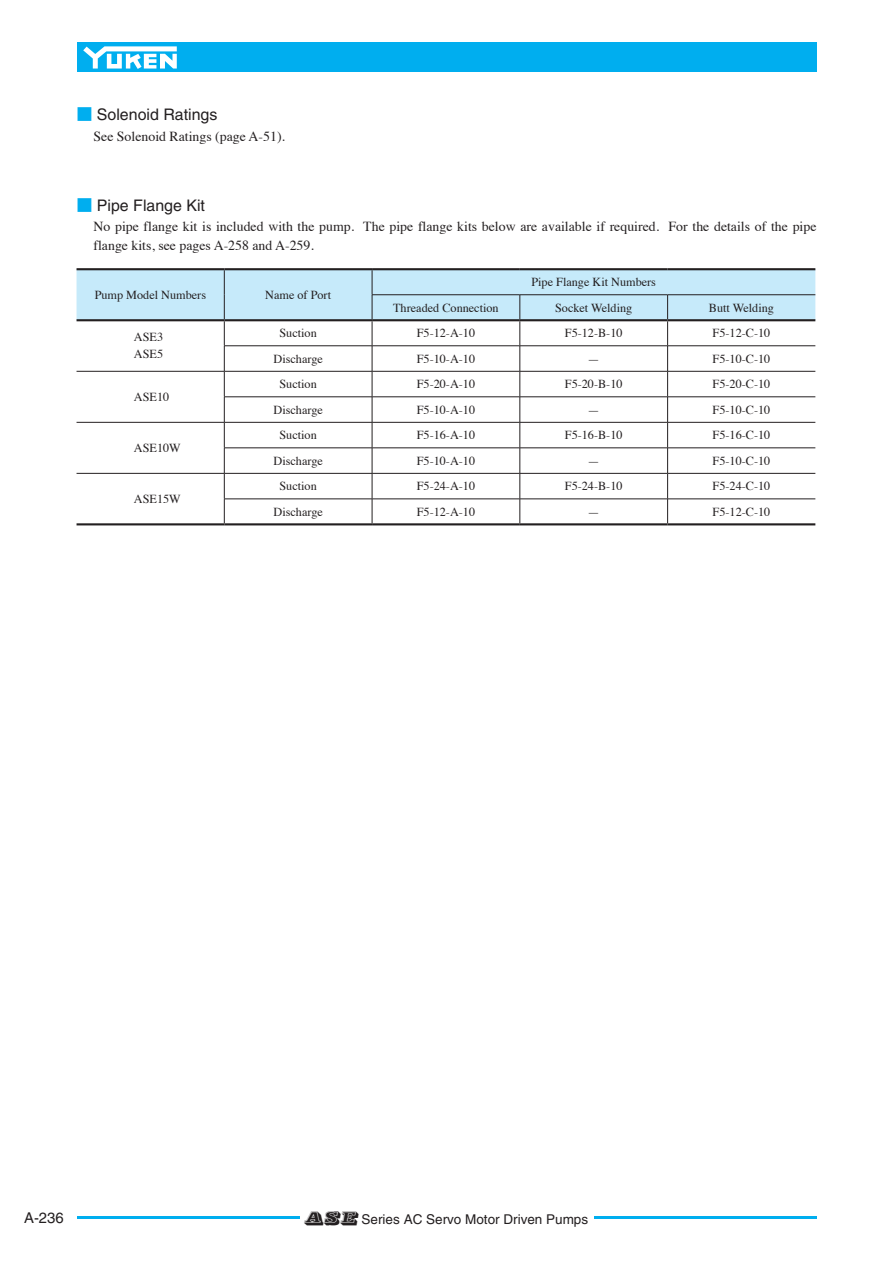
<style>
.page{position:relative;width:893px;height:1263px;background:#fff}
.page>*{position:absolute;margin:0;border:0;box-sizing:border-box;transform-origin:0 0}
.t1{font:15.9px "Helvetica";color:#231f20}
.t2{font:14.85px "Helvetica";color:#231f20}
.t3{font:13.8px/19.2px "Times";color:#231f20}
.t4{font:13.5px "Helvetica";color:#231f20}
.t5{font:12.15px/17px "Times";color:#231f20}
.s1{font-family:"Shin Go";font-weight:500;color:#00aeef}
.s2{font-family:"Decorated 035 BT";font-size:15.15px}
</style>
<div class="page">
<hr style="left:77px;top:1216px;width:739px;height:2px;background:#00aeef">
<div style="left:77px;top:43px;width:739px;height:29px;background:#00aeef"></div>
<svg style="left:83px;top:46px;width:94px;height:23px"></svg>
<div style="left:300px;top:1210px;width:293px;height:17px;background:#fff"></div>
<svg style="left:77px;top:270px;width:738px;height:253px"></svg>
<hr style="left:77px;top:268px;width:147px;height:2px;background:#231f20">
<hr style="left:224px;top:268px;width:148px;height:2px;background:#231f20">
<hr style="left:372px;top:268px;width:148px;height:2px;background:#231f20">
<hr style="left:520px;top:268px;width:148px;height:2px;background:#231f20">
<hr style="left:668px;top:268px;width:147px;height:2px;background:#231f20">
<hr style="left:77px;top:523px;width:147px;height:2px;background:#231f20">
<hr style="left:224px;top:523px;width:148px;height:2px;background:#231f20">
<hr style="left:372px;top:523px;width:148px;height:2px;background:#231f20">
<hr style="left:520px;top:523px;width:148px;height:2px;background:#231f20">
<hr style="left:668px;top:523px;width:147px;height:2px;background:#231f20">
<hr style="left:77px;top:319px;width:147px;height:2px;background:#231f20">
<hr style="left:224px;top:319px;width:148px;height:2px;background:#231f20">
<hr style="left:372px;top:319px;width:148px;height:2px;background:#231f20">
<hr style="left:520px;top:319px;width:148px;height:2px;background:#231f20">
<hr style="left:668px;top:319px;width:147px;height:2px;background:#231f20">
<h1 class="t1" style="left:77px;top:106px;width:142px"><span class="s1">■</span> Solenoid Ratings</h1>
<p class="t3" style="left:94px;top:126px;width:193px">See Solenoid Ratings (page A-51).</p>
<h1 class="t1" style="left:77px;top:196px;width:130px"><span class="s1">■</span> Pipe Flange Kit</h1>
<p class="t3" style="left:94px;top:215px;width:724px">No pipe flange kit is included with the pump. The pipe flange kits below are available if required. For the details of the pipe flange kits, see pages A-258 and A-259.</p>
<p class="t5" style="left:95px;top:285px;width:113px">Pump Model Numbers</p>
<p class="t5" style="left:265px;top:285px;width:67px">Name of Port</p>
<p class="t5" style="left:531px;top:272px;width:126px">Pipe Flange Kit Numbers</p>
<p class="t5" style="left:393px;top:298px;width:107px">Threaded Connection</p>
<p class="t5" style="left:555px;top:298px;width:79px">Socket Welding</p>
<p class="t5" style="left:709px;top:298px;width:67px">Butt Welding</p>
<p class="t5" style="left:134px;top:328px;width:31px">ASE3<br>ASE5</p>
<p class="t5" style="left:134px;top:387px;width:37px">ASE10</p>
<p class="t5" style="left:134px;top:438px;width:48px">ASE10W</p>
<p class="t5" style="left:134px;top:489px;width:48px">ASE15W</p>
<p class="t5" style="left:279px;top:323px;width:39px">Suction</p>
<p class="t5" style="left:417px;top:323px;width:60px">F5-12-A-10</p>
<p class="t5" style="left:565px;top:323px;width:59px">F5-12-B-10</p>
<p class="t5" style="left:713px;top:323px;width:59px">F5-12-C-10</p>
<p class="t5" style="left:274px;top:349px;width:51px">Discharge</p>
<p class="t5" style="left:417px;top:349px;width:60px">F5-10-A-10</p>
<p class="t5" style="left:588px;top:349px;width:14px">—</p>
<p class="t5" style="left:713px;top:349px;width:59px">F5-10-C-10</p>
<p class="t5" style="left:279px;top:374px;width:39px">Suction</p>
<p class="t5" style="left:417px;top:374px;width:60px">F5-20-A-10</p>
<p class="t5" style="left:565px;top:374px;width:59px">F5-20-B-10</p>
<p class="t5" style="left:713px;top:374px;width:59px">F5-20-C-10</p>
<p class="t5" style="left:274px;top:400px;width:51px">Discharge</p>
<p class="t5" style="left:417px;top:400px;width:60px">F5-10-A-10</p>
<p class="t5" style="left:588px;top:400px;width:14px">—</p>
<p class="t5" style="left:713px;top:400px;width:59px">F5-10-C-10</p>
<p class="t5" style="left:279px;top:425px;width:39px">Suction</p>
<p class="t5" style="left:417px;top:425px;width:60px">F5-16-A-10</p>
<p class="t5" style="left:565px;top:425px;width:59px">F5-16-B-10</p>
<p class="t5" style="left:713px;top:425px;width:59px">F5-16-C-10</p>
<p class="t5" style="left:274px;top:451px;width:51px">Discharge</p>
<p class="t5" style="left:417px;top:451px;width:60px">F5-10-A-10</p>
<p class="t5" style="left:588px;top:451px;width:14px">—</p>
<p class="t5" style="left:713px;top:451px;width:59px">F5-10-C-10</p>
<p class="t5" style="left:279px;top:477px;width:39px">Suction</p>
<p class="t5" style="left:417px;top:477px;width:60px">F5-24-A-10</p>
<p class="t5" style="left:565px;top:477px;width:59px">F5-24-B-10</p>
<p class="t5" style="left:713px;top:477px;width:59px">F5-24-C-10</p>
<p class="t5" style="left:274px;top:502px;width:51px">Discharge</p>
<p class="t5" style="left:417px;top:502px;width:60px">F5-12-A-10</p>
<p class="t5" style="left:588px;top:502px;width:14px">—</p>
<p class="t5" style="left:713px;top:502px;width:59px">F5-12-C-10</p>
<p class="t2" style="left:24px;top:1209px;width:41px">A-236</p>
<p class="t4" style="left:305px;top:1211px;width:285px"><span class="s2">ASE</span> Series AC Servo Motor Driven Pumps</p>
</div>
